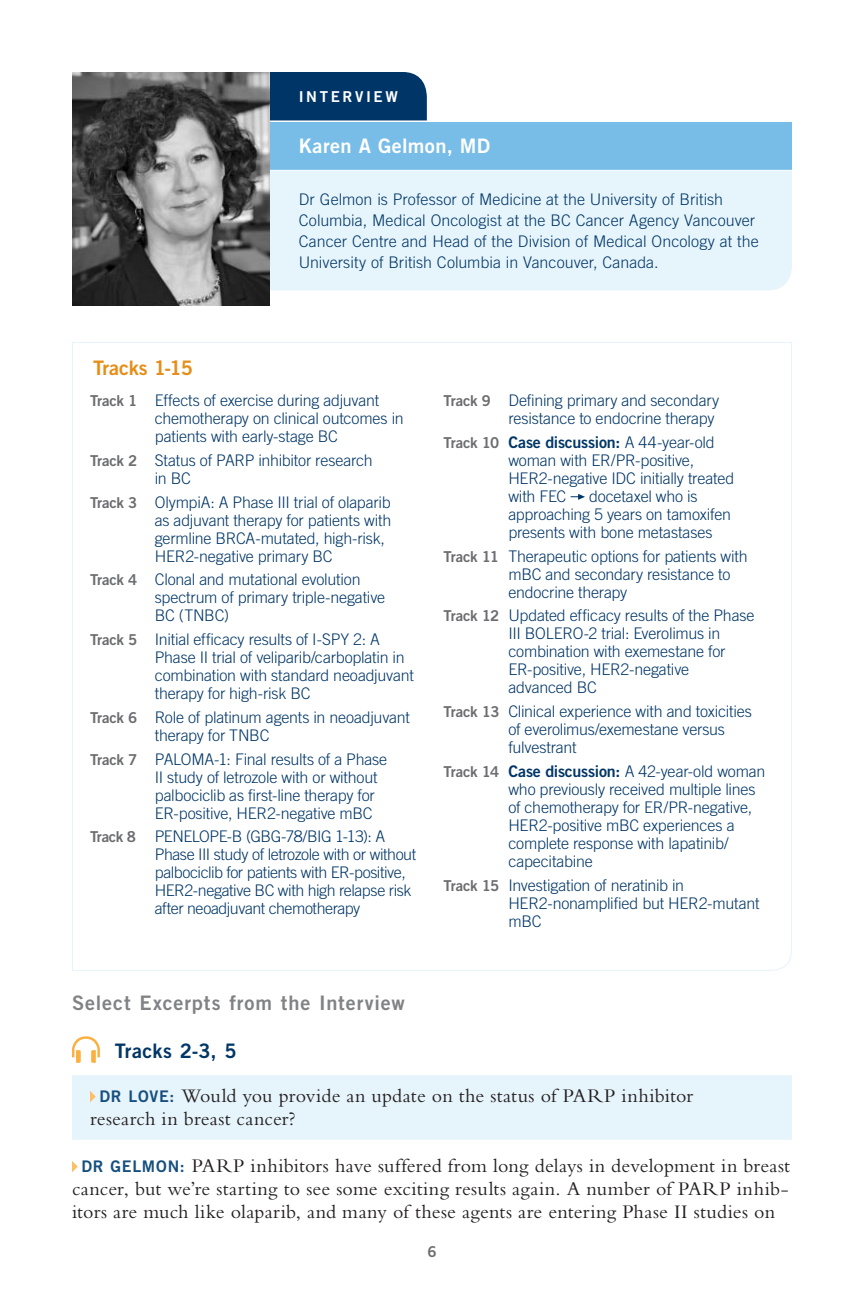
<style>
.page{position:relative;width:864px;height:1296px;background:#fff}
.page>*{position:absolute;margin:0;border:0;box-sizing:border-box;transform-origin:0 0}
.t1{font:20px/23px "Bembo RTP Std";letter-spacing:.01em;color:#231f20}
.t2{font:20px "Trade Gothic LT Std Bd 2";letter-spacing:.045em;color:#808285}
.t3{font:20px "Trade Gothic LT Std Bd 2";letter-spacing:.02em;color:#fff}
.t4{font:20px "Trade Gothic LT Std Bd 2";letter-spacing:.02em;color:#003667}
.t5{font:20px "Trade Gothic LT Std Bd 2";letter-spacing:-.01em;color:#e58e19}
.t6{font:300 16px/18px "Trade Gothic LT Std";letter-spacing:-.01em;color:#003667}
.t7{font:16px "Trade Gothic LT Std Bd 2";letter-spacing:-.015em;color:#003667}
.t8{font:15px "Trade Gothic LT Std Bd 2";color:#fff}
.t9{font:15px "Trade Gothic LT Std Bd 2";color:#6c6d70}
.s1{font-family:"Trade Gothic LT Std Bd 2";font-weight:400;font-size:15px;color:#6c6d70}
.s2{font-size:15px;color:#6c6d70}
.s3{font-family:"Trade Gothic LT Std";font-weight:300}
.s4{font-family:"Trade Gothic LT Std Bd 2";font-weight:400}
.s5{font-family:"Trade Gothic LT Std Bd 2";font-size:16px;color:#164f7e}
</style>
<div class="page">
<div style="left:270px;top:72px;width:157px;height:48px;background:#003667"></div>
<div style="left:270px;top:121px;width:522px;height:50px;background:#78bde8"></div>
<hr style="left:270px;top:170px;width:522px;height:1px;background:#fff">
<hr style="left:270px;top:120px;width:522px;height:2px;background:#fff">
<div style="left:270px;top:171px;width:522px;height:119px;background:#e6f4fb"></div>
<svg style="left:72px;top:342px;width:720px;height:629px"></svg>
<img style="left:72px;top:72px;width:198px;height:234px">
<svg style="left:571px;top:494px;width:14px;height:6px"></svg>
<div style="left:72px;top:1075px;width:720px;height:65px;background:#e6f4fb"></div>
<svg style="left:72px;top:1036px;width:28px;height:27px"></svg>
<svg style="left:90px;top:1091px;width:6px;height:11px"></svg>
<svg style="left:72px;top:1161px;width:6px;height:11px"></svg>
<p class="t8" style="left:299px;top:87px;width:12px">interview</p>
<p class="t3" style="left:299px;top:134px;width:193px">Karen A Gelmon, MD</p>
<p class="t6" style="left:299px;top:188px;width:461px;line-height:21px">Dr Gelmon is Professor of Medicine at the University of British Columbia, Medical Oncologist at the BC Cancer Agency Vancouver Cancer Centre and Head of the Division of Medical Oncology at the University of British Columbia in Vancouver, Canada.</p>
<p class="t5" style="left:93px;top:356px;width:102px">Tracks 1-15</p>
<p class="t6" style="left:155px;top:391px;width:250px;text-indent:-65px"><span class="s1">Track 1</span> Effects of exercise during adjuvant chemotherapy on clinical outcomes in patients with early-stage BC</p>
<p class="t6" style="left:155px;top:451px;width:220px;text-indent:-65px"><span class="s1">Track 2</span> Status of PARP inhibitor research in BC</p>
<p class="t6" style="left:155px;top:493px;width:238px;text-indent:-65px"><span class="s1">Track 3</span> OlympiA: A Phase III trial of olaparib as adjuvant therapy for patients with germline BRCA-mutated, high-risk, HER2-negative primary BC</p>
<p class="t6" style="left:155px;top:570px;width:232px;text-indent:-65px"><span class="s1">Track 4</span> Clonal and mutational evolution spectrum of primary triple-negative<br>BC (TNBC)</p>
<p class="t6" style="left:155px;top:630px;width:261px;text-indent:-65px"><span class="s1">Track 5</span> Initial efficacy results of I-SPY 2: A Phase II trial of veliparib/carboplatin in combination with standard neoadjuvant therapy for high-risk BC</p>
<p class="t6" style="left:155px;top:708px;width:257px;text-indent:-65px"><span class="s1">Track 6</span> Role of platinum agents in neoadjuvant therapy for TNBC</p>
<p class="t6" style="left:155px;top:750px;width:234px;text-indent:-65px"><span class="s1">Track 7</span> PALOMA-1: Final results of a Phase II study of letrozole with or without palbociclib as first-line therapy for ER-positive, HER2-negative mBC</p>
<p class="t6" style="left:155px;top:827px;width:263px;text-indent:-65px"><span class="s1">Track 8</span> PENELOPE-B (GBG-78/BIG 1-13): A Phase III study of letrozole with or without palbociclib for patients with ER-positive, HER2-negative BC with high relapse risk after neoadjuvant chemotherapy</p>
<p class="t6" style="left:444px;top:391px;width:277px;text-align:right"><span class="s1">Track 9</span> Defining primary and secondary resistance to endocrine therapy</p>
<p class="t7" style="left:444px;top:432px;width:273px"><span class="s2">Track 10</span> Case discussion: <span class="s3">A 44-year-old</span></p>
<p class="t6" style="left:508px;top:451px;width:227px">woman with ER/PR-positive,<br>HER2-negative IDC initially treated with FEC</p>
<p class="t6" style="left:508px;top:487px;width:224px;text-indent:81px">docetaxel who is approaching 5 years on tamoxifen presents with bone metastases</p>
<p class="t6" style="left:508px;top:547px;width:241px;text-indent:-65px"><span class="s1">Track 11</span> Therapeutic options for patients with mBC and secondary resistance to endocrine therapy</p>
<p class="t6" style="left:508px;top:606px;width:248px;text-indent:-65px"><span class="s1">Track 12</span> Updated efficacy results of the Phase<br>III BOLERO-2 trial: Everolimus in combination with exemestane for<br>ER-positive, HER2-negative advanced BC</p>
<p class="t6" style="left:508px;top:702px;width:245px;text-indent:-65px"><span class="s1">Track 13</span> Clinical experience with and toxicities of everolimus/exemestane versus fulvestrant</p>
<p class="t6" style="left:508px;top:762px;width:259px;text-indent:-65px"><span class="s1">Track 14</span> <span class="s4">Case discussion:</span> A 42-year-old woman who previously received multiple lines of chemotherapy for ER/PR-negative, HER2-positive mBC experiences a complete response with lapatinib/ capecitabine</p>
<p class="t6" style="left:508px;top:876px;width:253px;text-indent:-65px"><span class="s1">Track 15</span> Investigation of neratinib in<br>HER2-nonamplified but HER2-mutant mBC</p>
<p class="t2" style="left:72px;top:991px;width:334px">Select Excerpts from the Interview</p>
<p class="t4" style="left:115px;top:1039px;width:123px">Tracks 2-3, 5</p>
<p class="t1" style="left:90px;top:1084px;width:605px;text-indent:9px"><span class="s5">DR LOVE:</span> Would you provide an update on the status of PARP inhibitor research in breast cancer?</p>
<p class="t1" style="left:72px;top:1154px;width:720px;text-align:justify;text-indent:9px"><span class="s5">DR GELMON:</span> PARP inhibitors have suffered from long delays in development in breast cancer, but we’re starting to see some exciting results again. A number of PARP inhib&shy;itors are much like olaparib, and many of these agents are entering Phase II studies on</p>
<p class="t9" style="left:427px;top:1242px;width:11px">6</p>
</div>
